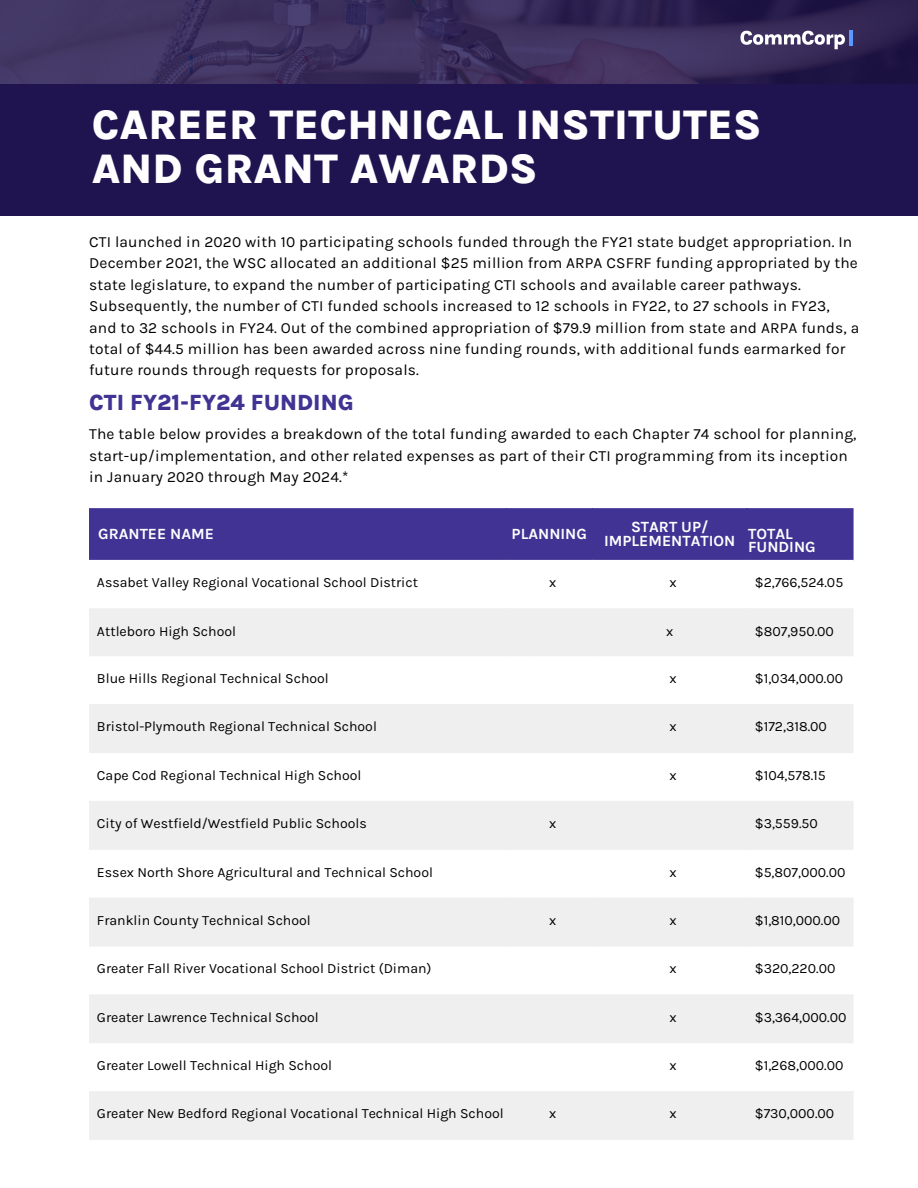
<style>
.page{position:relative;width:918px;height:1188px;background:#fff}
.page>*{position:absolute;margin:0;border:0;box-sizing:border-box;transform-origin:0 0}
.t1{font:800 42.3px/43.8px "Karla";letter-spacing:.005em;color:#fefeff}
.t2{font:800 22.5px "Karla";color:#403393}
.t3{font:700 15.6px/13.5px "Karla";color:#fefeff}
.t4{font:15.45px/21.3px "Karla";letter-spacing:.01em;color:#000}
.t5{font:14.1px "Karla";color:#000}
</style>
<div class="page">
<svg style="left:0;top:0;width:918px;height:84px;fill:#3e315e"></svg>
<svg style="left:740px;top:31px;width:105px;height:18px"></svg>
<hr style="left:849px;top:30px;width:4px;height:16px;background:#5c97ff">
<div style="left:0;top:84px;width:918px;height:131px;background:#1f1450"></div>
<div style="left:89px;top:508px;width:765px;height:52px;background:#403393"></div>
<svg style="left:89px;top:608px;width:764px;height:532px;fill:#efefef"></svg>
<p class="t1" style="left:92px;top:103px;width:671px">CAREER TECHNICAL INSTITUTES<br>AND GRANT AWARDS</p>
<p class="t4" style="left:89px;top:231px;width:772px">CTI launched in 2020 with 10 participating schools funded through the FY21 state budget appropriation. In December 2021, the WSC allocated an additional $25 million from ARPA CSFRF funding appropriated by the state legislature, to expand the number of participating CTI schools and available career pathways.<br>Subsequently, the number of CTI funded schools increased to 12 schools in FY22, to 27 schools in FY23, and to 32 schools in FY24. Out of the combined appropriation of $79.9 million from state and ARPA funds, a total of $44.5 million has been awarded across nine funding rounds, with additional funds earmarked for future rounds through requests for proposals.</p>
<p class="t2" style="left:89px;top:389px;width:266px">CTI FY21-FY24 FUNDING</p>
<p class="t4" style="left:89px;top:424px;width:769px">The table below provides a breakdown of the total funding awarded to each Chapter 74 school for planning, start-up/implementation, and other related expenses as part of their CTI programming from its inception in January 2020 through May 2024.*</p>
<p class="t3" style="left:98px;top:527px;width:117px">GRANTEE NAME</p>
<h1 class="t3" style="left:512px;top:527px;width:77px">PLANNING</h1>
<p class="t3" style="left:631px;top:520px;width:79px">START UP/</p>
<p class="t3" style="left:604px;top:534px;width:133px">IMPLEMENTATION</p>
<h2 class="t3" style="left:748px;top:527px;width:69px">TOTAL<br>FUNDING</h2>
<p class="t5" style="left:97px;top:574px;width:323px">Assabet Valley Regional Vocational School District</p>
<p class="t5" style="left:549px;top:574px;width:9px">x</p>
<p class="t5" style="left:669px;top:574px;width:9px">x</p>
<p class="t5" style="left:755px;top:574px;width:90px">$2,766,524.05</p>
<p class="t5" style="left:97px;top:623px;width:141px">Attleboro High School</p>
<p class="t5" style="left:666px;top:623px;width:9px">x</p>
<p class="t5" style="left:755px;top:623px;width:81px">$807,950.00</p>
<p class="t5" style="left:97px;top:670px;width:233px">Blue Hills Regional Technical School</p>
<p class="t5" style="left:669px;top:670px;width:9px">x</p>
<p class="t5" style="left:755px;top:670px;width:90px">$1,034,000.00</p>
<p class="t5" style="left:97px;top:718px;width:281px">Bristol-Plymouth Regional Technical School</p>
<p class="t5" style="left:669px;top:718px;width:9px">x</p>
<p class="t5" style="left:755px;top:718px;width:74px">$172,318.00</p>
<p class="t5" style="left:97px;top:767px;width:266px">Cape Cod Regional Technical High School</p>
<p class="t5" style="left:669px;top:767px;width:9px">x</p>
<p class="t5" style="left:755px;top:767px;width:73px">$104,578.15</p>
<p class="t5" style="left:97px;top:815px;width:271px">City of Westfield/Westfield Public Schools</p>
<p class="t5" style="left:549px;top:815px;width:9px">x</p>
<p class="t5" style="left:755px;top:815px;width:65px">$3,559.50</p>
<p class="t5" style="left:97px;top:864px;width:337px">Essex North Shore Agricultural and Technical School</p>
<p class="t5" style="left:669px;top:864px;width:9px">x</p>
<p class="t5" style="left:755px;top:864px;width:92px">$5,807,000.00</p>
<p class="t5" style="left:97px;top:912px;width:215px">Franklin County Technical School</p>
<p class="t5" style="left:549px;top:912px;width:9px">x</p>
<p class="t5" style="left:669px;top:912px;width:9px">x</p>
<p class="t5" style="left:755px;top:912px;width:87px">$1,810,000.00</p>
<p class="t5" style="left:97px;top:960px;width:336px">Greater Fall River Vocational School District (Diman)</p>
<p class="t5" style="left:669px;top:960px;width:9px">x</p>
<p class="t5" style="left:755px;top:960px;width:82px">$320,220.00</p>
<p class="t5" style="left:97px;top:1009px;width:223px">Greater Lawrence Technical School</p>
<p class="t5" style="left:669px;top:1009px;width:9px">x</p>
<p class="t5" style="left:755px;top:1009px;width:93px">$3,364,000.00</p>
<p class="t5" style="left:97px;top:1057px;width:237px">Greater Lowell Technical High School</p>
<p class="t5" style="left:669px;top:1057px;width:9px">x</p>
<p class="t5" style="left:755px;top:1057px;width:90px">$1,268,000.00</p>
<p class="t5" style="left:97px;top:1105px;width:408px">Greater New Bedford Regional Vocational Technical High School</p>
<p class="t5" style="left:549px;top:1105px;width:9px">x</p>
<p class="t5" style="left:669px;top:1105px;width:9px">x</p>
<p class="t5" style="left:755px;top:1105px;width:81px">$730,000.00</p>
</div>
